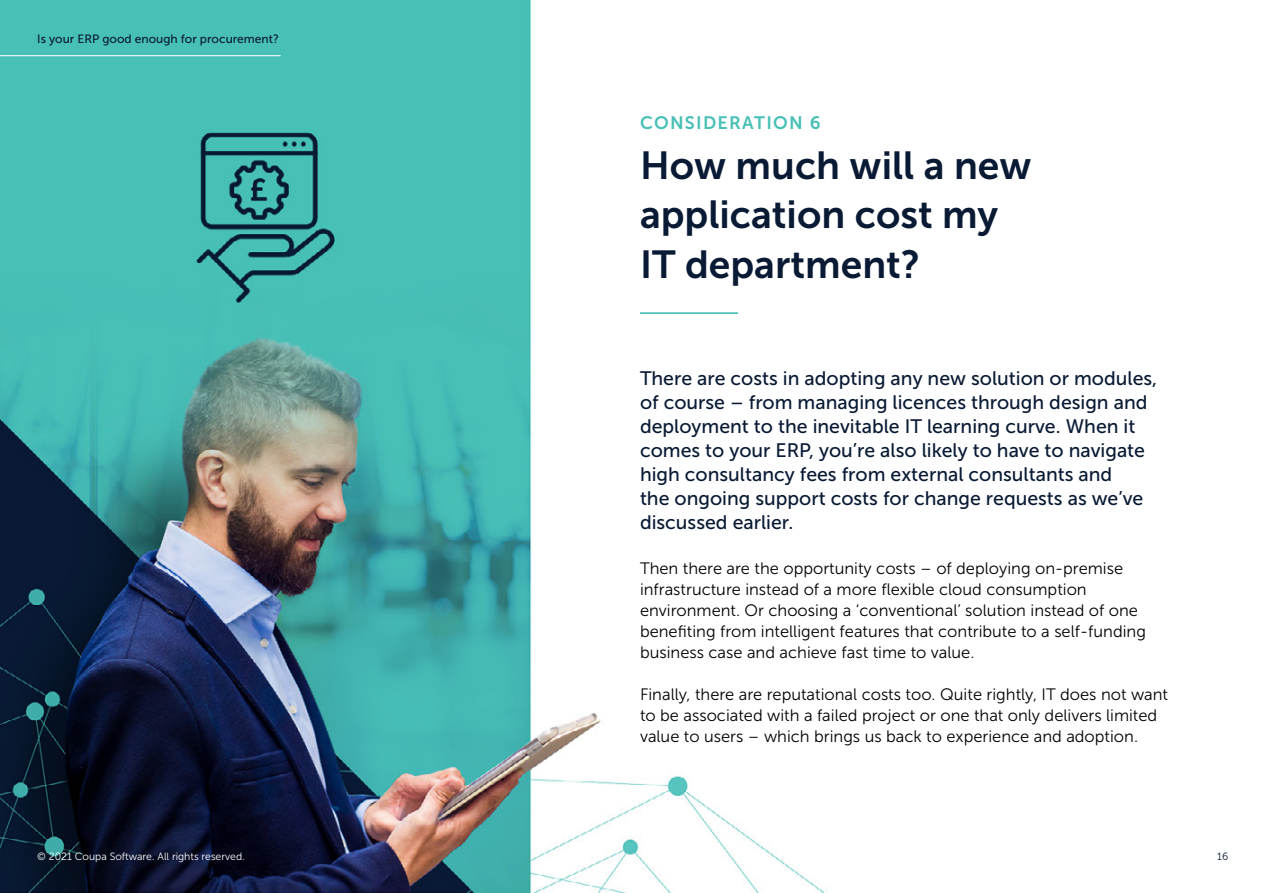
<style>
.page{position:relative;width:1263px;height:893px;background:#fff}
.page>*{position:absolute;margin:0;border:0;box-sizing:border-box;transform-origin:0 0}
.t1{font:39px/49.5px "Museo Sans 700";color:#091a34}
.t2{font:19.5px/24px "Museo Sans 500";color:#091a34}
.t3{font:18px "Museo Sans 700";letter-spacing:.07em;color:#49c0b6}
.t4{font:16.5px/21px "Museo Sans 300";color:#000}
.t5{font:12px "Museo Sans 500";color:#091a34}
.t6{font:10.5px "Museo Sans 300";color:#fff}
.t7{font:10.5px "Museo Sans 300";color:#091a34}
</style>
<div class="page">
<img style="left:0;top:0;width:825px;height:893px">
<hr style="left:640px;top:312px;width:98px;height:2px;background:#49c0b6">
<hr style="left:0;top:55px;width:281px;height:1px;background:#fff">
<p class="t5" style="left:37px;top:32px;width:243px">Is your ERP good enough for procurement?</p>
<p class="t3" style="left:640px;top:113px;width:182px">CONSIDERATION 6</p>
<h1 class="t1" style="left:640px;top:140px;width:393px">How much will a new application cost my<br>IT department?</h1>
<p class="t2" style="left:640px;top:366px;width:519px">There are costs in adopting any new solution or modules, of course – from managing licences through design and deployment to the inevitable IT learning curve. When it comes to your ERP, you’re also likely to have to navigate high consultancy fees from external consultants and<br>the ongoing support costs for change requests as we’ve discussed earlier.</p>
<p class="t4" style="left:640px;top:557px;width:507px">Then there are the opportunity costs – of deploying on-premise infrastructure instead of a more flexible cloud consumption environment. Or choosing a ‘conventional’ solution instead of one benefiting from intelligent features that contribute to a self-funding business case and achieve fast time to value.</p>
<p class="t4" style="left:640px;top:684px;width:530px">Finally, there are reputational costs too. Quite rightly, IT does not want to be associated with a failed project or one that only delivers limited value to users – which brings us back to experience and adoption.</p>
<p class="t6" style="left:37px;top:850px;width:209px">© 2021 Coupa Software. All rights reserved.</p>
<p class="t7" style="left:1217px;top:850px;width:13px">16</p>
</div>
